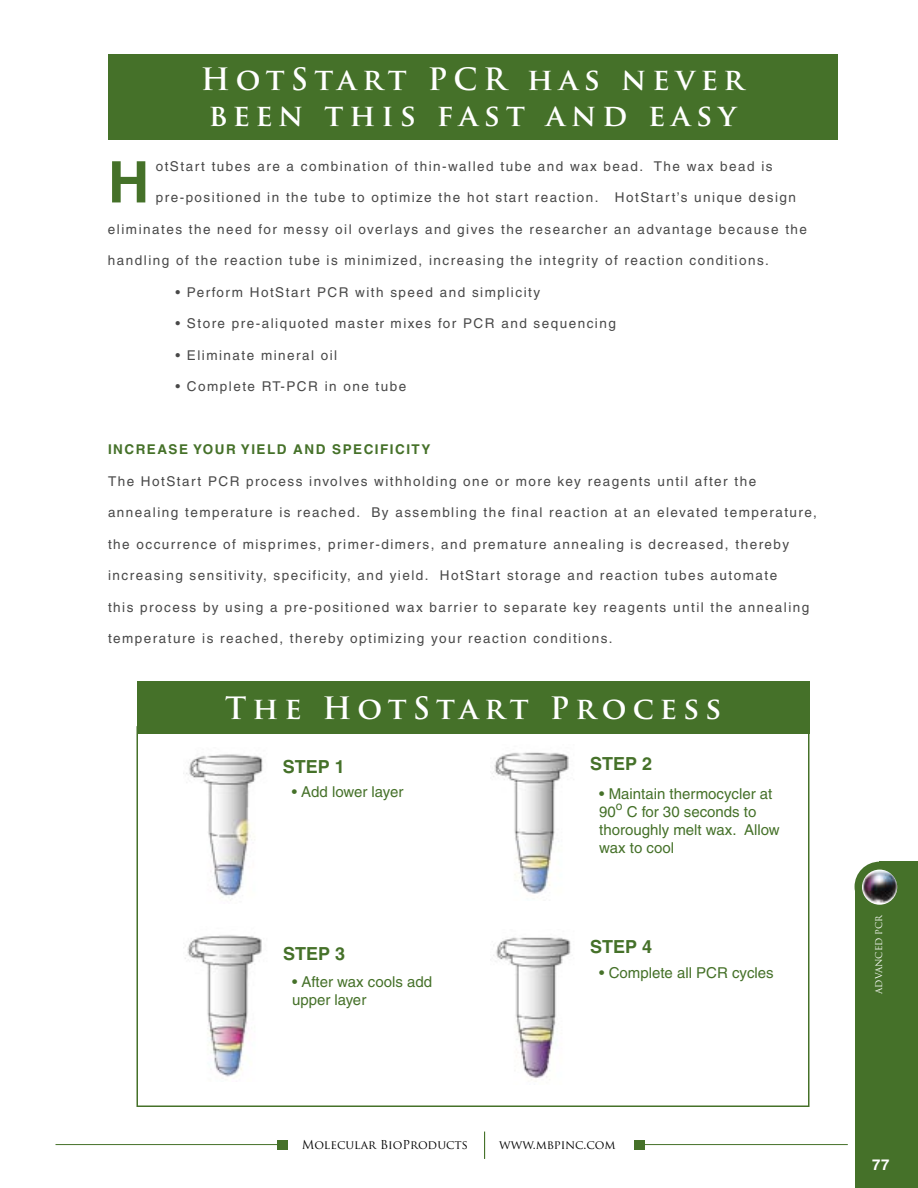
<style>
.page{position:relative;width:918px;height:1188px;background:#fff}
.page>*{position:absolute;margin:0;border:0;box-sizing:border-box;transform-origin:0 0}
.t1{font:700 57.3px "Helvetica";color:#457129}
.t2{font:700 30px/36px "Trajan Pro";letter-spacing:.2em;color:#fff}
.t3{font:700 18px "Helvetica";color:#457129}
.t4{font:15px/18px "Helvetica";color:#457129}
.t5{font:700 15px "Helvetica";color:#fff}
.t6{font:13.5px "Helvetica";letter-spacing:.11em;color:#484848}
.t7{font:700 13.5px "Helvetica";letter-spacing:.11em;color:#457129}
.t8{font:12px "Trajan Pro";color:#000}
.t9{font:12px "Helvetica";color:#457129}
.t10{font:9px "Trajan Pro";color:#fff}
</style>
<div class="page">
<div style="left:880px;top:862px;width:38px;height:326px;background:#457129"></div>
<div style="left:855px;top:862px;width:49px;height:50px;background:#457129;border-radius:50%"></div>
<div style="left:855px;top:887px;width:59px;height:301px;background:#457129"></div>
<img style="left:861px;top:869px;width:37px;height:36px;border-radius:50%">
<div style="left:861px;top:868px;width:38px;height:38px;border:2px solid #457129;border-radius:50%"></div>
<svg style="left:484px;top:1132px;width:1px;height:27px"></svg>
<hr style="left:56px;top:1144px;width:228px;height:1px;background:#457129">
<hr style="left:643px;top:1144px;width:205px;height:1px;background:#457129">
<div style="left:278px;top:1140px;width:10px;height:10px;background:#457129"></div>
<div style="left:634px;top:1140px;width:10px;height:10px;background:#457129"></div>
<div style="left:108px;top:54px;width:729px;height:86px;background:#457129"></div>
<div style="left:137px;top:681px;width:672px;height:52px;background:#457129"></div>
<div style="left:137px;top:726px;width:673px;height:381px;border:2px solid #457129"></div>
<img style="left:183px;top:754px;width:80px;height:147px">
<img style="left:492px;top:752px;width:77px;height:142px">
<img style="left:185px;top:935px;width:77px;height:142px">
<img style="left:493px;top:937px;width:78px;height:143px">
<h2 class="t2" style="left:201px;top:62px;width:545px">HotStart PCR has never been this fast and easy</h2>
<h1 class="t1" style="left:108px;top:147px;width:43px">H</h1>
<p class="t6" style="left:156px;top:158px;width:619px">otStart tubes are a combination of thin-walled tube and wax bead. The wax bead is</p>
<p class="t6" style="left:156px;top:190px;width:642px">pre-positioned in the tube to optimize the hot start reaction. HotStart’s unique design</p>
<p class="t6" style="left:108px;top:221px;width:701px">eliminates the need for messy oil overlays and gives the researcher an advantage because the</p>
<p class="t6" style="left:108px;top:253px;width:662px">handling of the reaction tube is minimized, increasing the integrity of reaction conditions.</p>
<p class="t6" style="left:175px;top:284px;width:366px">• Perform HotStart PCR with speed and simplicity</p>
<p class="t6" style="left:175px;top:316px;width:442px">• Store pre-aliquoted master mixes for PCR and sequencing</p>
<p class="t6" style="left:175px;top:347px;width:163px">• Eliminate mineral oil</p>
<p class="t6" style="left:175px;top:379px;width:232px">• Complete RT-PCR in one tube</p>
<p class="t7" style="left:108px;top:441px;width:324px">INCREASE YOUR YIELD AND SPECIFICITY</p>
<p class="t6" style="left:108px;top:473px;width:650px">The HotStart PCR process involves withholding one or more key reagents until after the</p>
<p class="t6" style="left:108px;top:505px;width:711px">annealing temperature is reached. By assembling the final reaction at an elevated temperature,</p>
<p class="t6" style="left:108px;top:536px;width:683px">the occurrence of misprimes, primer-dimers, and premature annealing is decreased, thereby</p>
<p class="t6" style="left:108px;top:568px;width:671px">increasing sensitivity, specificity, and yield. HotStart storage and reaction tubes automate</p>
<p class="t6" style="left:108px;top:599px;width:703px">this process by using a pre-positioned wax barrier to separate key reagents until the annealing</p>
<p class="t6" style="left:108px;top:631px;width:506px">temperature is reached, thereby optimizing your reaction conditions.</p>
<h2 class="t2" style="left:225px;top:690px;width:498px">The HotStart Process</h2>
<h3 class="t3" style="left:283px;top:756px;width:64px">STEP 1</h3>
<p class="t4" style="left:292px;top:783px;width:113px">• Add lower layer</p>
<h3 class="t3" style="left:283px;top:943px;width:64px">STEP 3</h3>
<p class="t4" style="left:292px;top:972px;width:142px">• After wax cools add upper layer</p>
<h3 class="t3" style="left:590px;top:753px;width:64px">STEP 2</h3>
<p class="t4" style="left:599px;top:785px;width:175px">• Maintain thermocycler at<br>90</p>
<p class="t9" style="left:616px;top:798px;width:8px">o</p>
<p class="t4" style="left:599px;top:803px;width:182px;text-indent:28px">C for 30 seconds to thoroughly melt wax. Allow wax to cool</p>
<h3 class="t3" style="left:590px;top:936px;width:64px">STEP 4</h3>
<p class="t4" style="left:599px;top:963px;width:176px">• Complete all PCR cycles</p>
<p class="t8" style="left:302px;top:1137px;width:168px">Molecular BioProducts</p>
<p class="t8" style="left:499px;top:1137px;width:118px">www.mbpinc.com</p>
<p class="t10" style="left:873px;top:994px;width:81px;rotate:-90deg">ADVANCED PCR</p>
<p class="t5" style="left:872px;top:1155px;width:19px">77</p>
</div>
